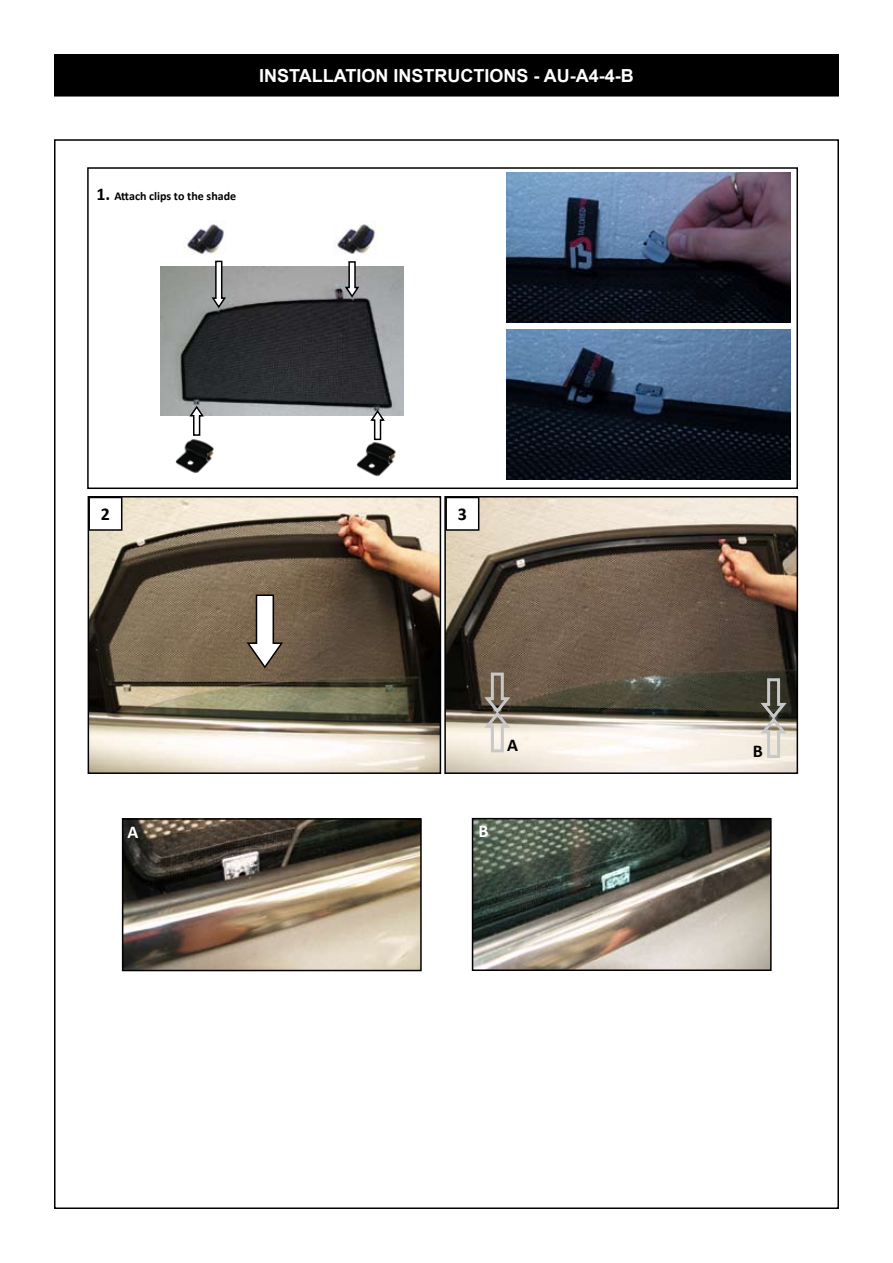
<style>
.page{position:relative;width:893px;height:1263px;background:#fff}
.page>*{position:absolute;margin:0;border:0;box-sizing:border-box;transform-origin:0 0}
.t1{font:700 18px "Arial";color:#fff}
.t2{font:700 18px "Calibri";color:#000}
.t3{font:700 18px "Calibri";color:#fff}
.t4{font:700 12px "Calibri";color:#000}
.s1{font-size:18px}
</style>
<div class="page">
<div style="left:55px;top:55px;width:783px;height:41px;background:#000"></div>
<div style="left:54px;top:54px;width:785px;height:43px;border:2px solid #000"></div>
<div style="left:87px;top:167px;width:711px;height:322px;border:2px solid #000"></div>
<img style="left:160px;top:266px;width:244px;height:149px">
<img style="left:91px;top:499px;width:347px;height:272px">
<div style="left:88px;top:496px;width:353px;height:278px;border:2px solid #000"></div>
<img style="left:447px;top:499px;width:348px;height:272px">
<div style="left:444px;top:496px;width:354px;height:278px;border:2px solid #000"></div>
<img style="left:506px;top:172px;width:285px;height:150px">
<img style="left:506px;top:330px;width:285px;height:150px">
<img style="left:125px;top:821px;width:294px;height:147px">
<div style="left:122px;top:818px;width:300px;height:153px;border:2px solid #000"></div>
<img style="left:475px;top:821px;width:294px;height:147px">
<div style="left:472px;top:818px;width:300px;height:153px;border:2px solid #000"></div>
<div style="left:89px;top:497px;width:33px;height:33px;background:#fff"></div>
<div style="left:88px;top:497px;width:34px;height:34px;border:2px solid #000"></div>
<div style="left:446px;top:497px;width:33px;height:33px;background:#fff"></div>
<div style="left:445px;top:497px;width:34px;height:34px;border:2px solid #000"></div>
<svg style="left:481px;top:671px;width:33px;height:83px;background:#a59c91"></svg>
<svg style="left:757px;top:677px;width:33px;height:82px;background:#918d84"></svg>
<img style="left:175px;top:439px;width:39px;height:35px">
<img style="left:356px;top:442px;width:40px;height:34px">
<img style="left:334px;top:221px;width:43px;height:33px">
<img style="left:183px;top:221px;width:45px;height:33px">
<svg style="left:188px;top:404px;width:17px;height:32px"></svg>
<svg style="left:369px;top:409px;width:17px;height:32px"></svg>
<svg style="left:210px;top:260px;width:17px;height:50px"></svg>
<svg style="left:343px;top:261px;width:18px;height:38px"></svg>
<svg style="left:245px;top:594px;width:40px;height:76px"></svg>
<p class="t1" style="left:259px;top:66px;width:376px">INSTALLATION INSTRUCTIONS - AU-A4-4-B</p>
<p class="t4" style="left:96px;top:188px;width:141px"><span class="s1">1.</span> Attach clips to the shade</p>
<p class="t2" style="left:101px;top:503px;width:11px">2</p>
<p class="t2" style="left:458px;top:503px;width:11px">3</p>
<p class="t2" style="left:507px;top:734px;width:12px">A</p>
<p class="t3" style="left:128px;top:821px;width:12px">A</p>
<p class="t3" style="left:478px;top:819px;width:12px">B</p>
<p class="t2" style="left:753px;top:740px;width:12px">B</p>
</div>
